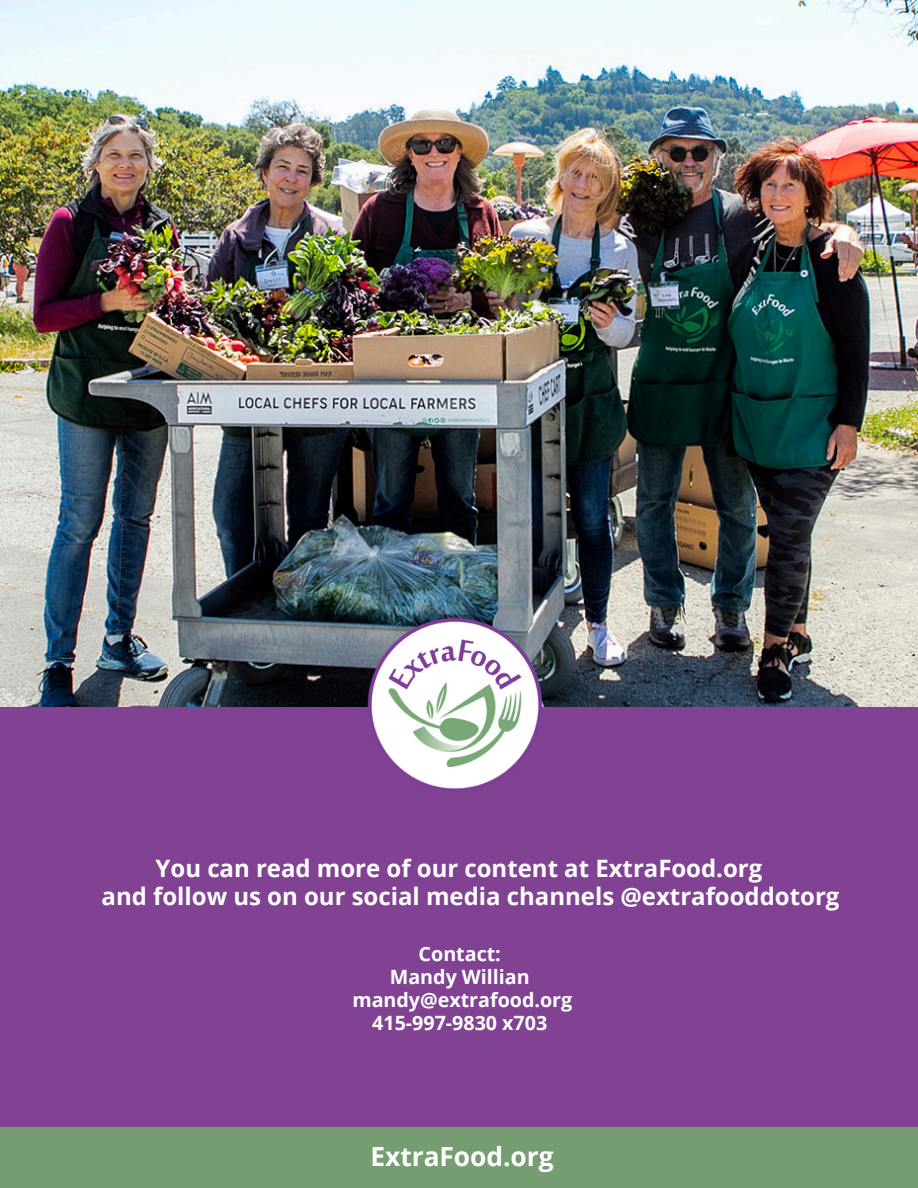
<style>
.page{position:relative;width:918px;height:1188px;background:#fff}
.page>*{position:absolute;margin:0;border:0;box-sizing:border-box;transform-origin:0 0}
.t1{font:700 26.25px "Open Sans";color:#fff}
.t2{font:700 24px/28.2px "Open Sans";color:#fff}
.t3{font:700 19.65px/22.8px "Open Sans";color:#fff;text-align:center}
</style>
<div class="page">
<img style="left:0;top:0;width:918px;height:708px">
<div style="left:0;top:708px;width:918px;height:424px;background:#814293"></div>
<div style="left:0;top:1128px;width:918px;height:60px;background:#769c71"></div>
<img style="left:367px;top:617px;width:175px;height:175px">
<p class="t2" style="left:102px;top:854px;width:739px;text-indent:54px">You can read more of our content at ExtraFood.org<br>and follow us on our social media channels @extrafooddotorg</p>
<p class="t3" style="left:419px;top:942px;width:84px">Contact:</p>
<p class="t3" style="left:390px;top:965px;width:141px">Mandy Willian</p>
<h1 class="t3" style="left:352px;top:988px;width:221px">mandy@extrafood.org<br>415-997-9830 x703</h1>
<h1 class="t1" style="left:371px;top:1138px;width:185px">ExtraFood.org</h1>
</div>
